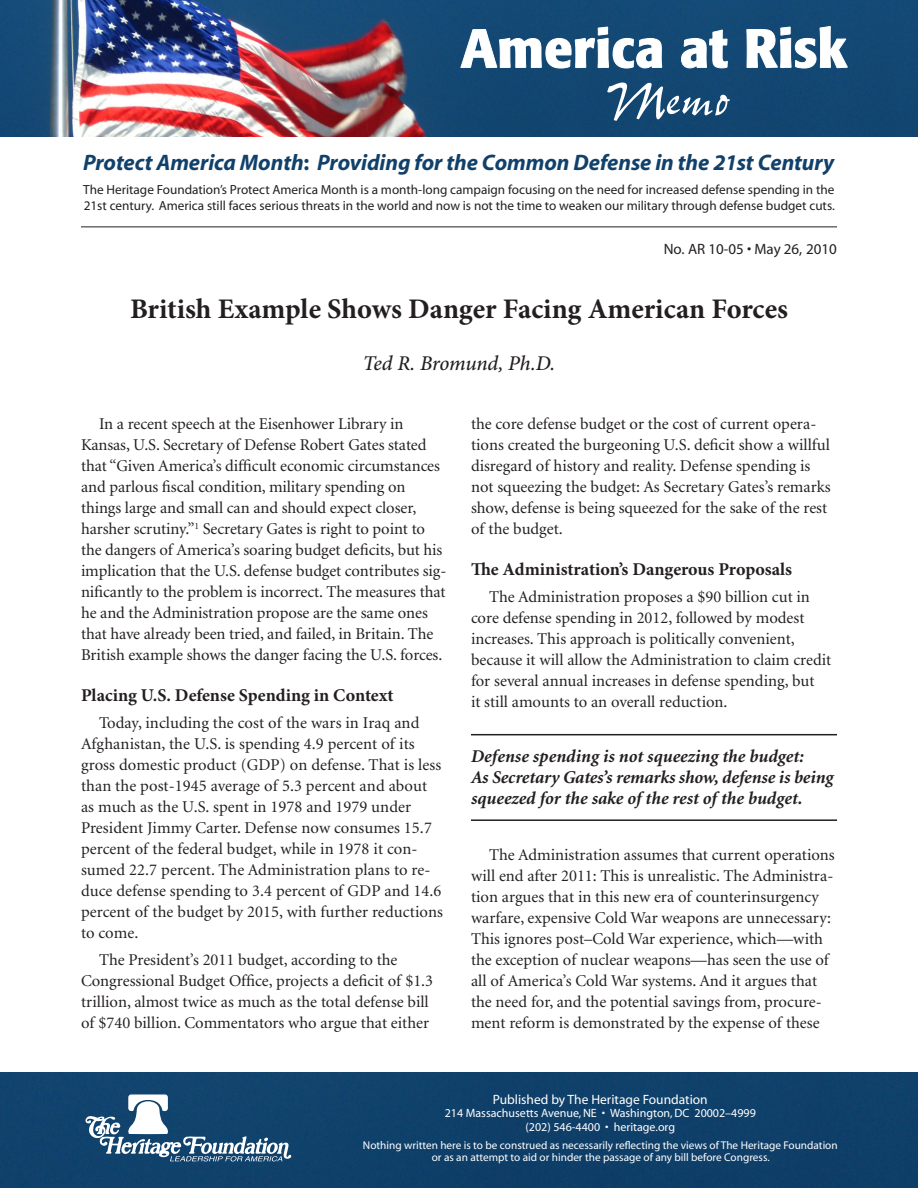
<style>
.page{position:relative;width:918px;height:1188px;background:#fff}
.page>*{position:absolute;margin:0;border:0;box-sizing:border-box;transform-origin:0 0}
.Paragraph_Style_1{font:54px "Pepita MT Std";color:#fff}
.t1{font:700 28.35px "Minion Pro";letter-spacing:-.005em;color:#231f20}
.t2{font:italic 700 22.5px "Myriad";letter-spacing:-.005em;color:#11416b}
.Author{font:italic 500 21px "Minion Pro";letter-spacing:-.01em;color:#231f20}
.Body_text{font:italic 700 18px/21px "Minion";color:#231f20}
.heading_1{font:700 18px "Minion Pro";color:#231f20}
.Body_text-2{font:16.5px/21px "Minion";color:#231f20}
.t3{font:15px "Myriad";color:#231f20}
.t4{font:13.5px "Myriad";color:#fff}
.t5{font:13.2px/16.2px "Myriad";color:#231f20}
.t6{font:12px/13.5px "Myriad";color:#fff;text-align:center}
.t7{font:11.25px/12px "Myriad";color:#fff;text-align:center}
.s1{font-style:normal}
</style>
<div class="page">
<div style="left:0;top:1072px;width:918px;height:116px;background:#0f406a"></div>
<svg style="left:86px;top:1094px;width:205px;height:67px"></svg>
<img style="left:0;top:0;width:918px;height:136px">
<svg style="left:460px;top:26px;width:388px;height:42px"></svg>
<hr style="left:81px;top:226px;width:756px;height:1px;background:#231f20">
<hr style="left:471px;top:734px;width:366px;height:1px;background:#231f20">
<hr style="left:471px;top:819px;width:366px;height:2px;background:#231f20">
<p class="Paragraph_Style_1" style="left:606px;top:71px;width:126px">Memo</p>
<p class="t2" style="left:83px;top:151px;width:753px">Protect America Month<span class="s1">:</span> Providing for the Common Defense in the 21st Century</p>
<p class="t5" style="left:83px;top:182px;width:753px">The Heritage Foundation’s Protect America Month is a month-long campaign focusing on the need for increased defense spending in the<br>21st century. America still faces serious threats in the world and now is not the time to weaken our military through defense budget cuts.</p>
<p class="t3" style="left:664px;top:242px;width:175px">No. AR 10-05 • May 26, 2010</p>
<p class="t1" style="left:130px;top:289px;width:659px">British Example Shows Danger Facing American Forces</p>
<p class="Author" style="left:363px;top:349px;width:194px">Ted R. Bromund, Ph.D.</p>
<p class="Body_text-2" style="left:81px;top:414px;width:367px;text-indent:18px">In a recent speech at the Eisenhower Library in Kansas, U.S. Secretary of Defense Robert Gates stated that “Given America’s difficult economic circumstances and parlous fiscal condition, military spending on things large and small can and should expect closer, harsher scrutiny.”<sup>1</sup> Secretary Gates is right to point to the dangers of America’s soaring budget deficits, but his implication that the U.S. defense budget contributes sig&shy;nificantly to the problem is incorrect. The measures that he and the Administration propose are the same ones that have already been tried, and failed, in Britain. The British example shows the danger facing the U.S. forces.</p>
<p class="heading_1" style="left:81px;top:682px;width:314px">Placing U.S. Defense Spending in Context</p>
<p class="Body_text-2" style="left:81px;top:713px;width:364px;text-indent:18px">Today, including the cost of the wars in Iraq and Afghanistan, the U.S. is spending 4.9 percent of its gross domestic product (GDP) on defense. That is less than the post-1945 average of 5.3 percent and about as much as the U.S. spent in 1978 and 1979 under President Jimmy Carter. Defense now consumes 15.7 percent of the federal budget, while in 1978 it con&shy;sumed 22.7 percent. The Administration plans to re&shy;duce defense spending to 3.4 percent of GDP and 14.6 percent of the budget by 2015, with further reductions to come.</p>
<p class="Body_text-2" style="left:81px;top:950px;width:354px;text-indent:18px">The President’s 2011 budget, according to the Congressional Budget Office, projects a deficit of $1.3 trillion, almost twice as much as the total defense bill of $740 billion. Commentators who argue that either</p>
<p class="Body_text-2" style="left:471px;top:414px;width:361px">the core defense budget or the cost of current opera&shy;tions created the burgeoning U.S. deficit show a willful disregard of history and reality. Defense spending is not squeezing the budget: As Secretary Gates’s remarks show, defense is being squeezed for the sake of the rest of the budget.</p>
<p class="heading_1" style="left:471px;top:556px;width:323px">The Administration’s Dangerous Proposals</p>
<p class="Body_text-2" style="left:471px;top:587px;width:362px;text-indent:18px">The Administration proposes a $90 billion cut in core defense spending in 2012, followed by modest increases. This approach is politically convenient, because it will allow the Administration to claim credit for several annual increases in defense spending, but<br>it still amounts to an overall reduction.</p>
<p class="Body_text" style="left:471px;top:747px;width:364px">Defense spending is not squeezing the budget:<br>As Secretary Gates’s remarks show, defense is being squeezed for the sake of the rest of the budget.</p>
<p class="Body_text-2" style="left:471px;top:845px;width:365px;text-indent:18px">The Administration assumes that current operations will end after 2011: This is unrealistic. The Administra&shy;tion argues that in this new era of counterinsurgency warfare, expensive Cold War weapons are unnecessary:<br>This ignores post–Cold War experience, which—with the exception of nuclear weapons—has seen the use of all of America’s Cold War systems. And it argues that the need for, and the potential savings from, procure&shy;ment reform is demonstrated by the expense of these</p>
<p class="t4" style="left:493px;top:1092px;width:216px">Published by The Heritage Foundation</p>
<p class="t6" style="left:445px;top:1107px;width:313px">214 Massachusetts Avenue, NE • Washington, DC 20002–4999 (202) 546-4400 • heritage.org</p>
<p class="t7" style="left:363px;top:1140px;width:476px">Nothing written here is to be construed as necessarily reflecting the views of The Heritage Foundation or as an attempt to aid or hinder the passage of any bill before Congress.</p>
</div>
